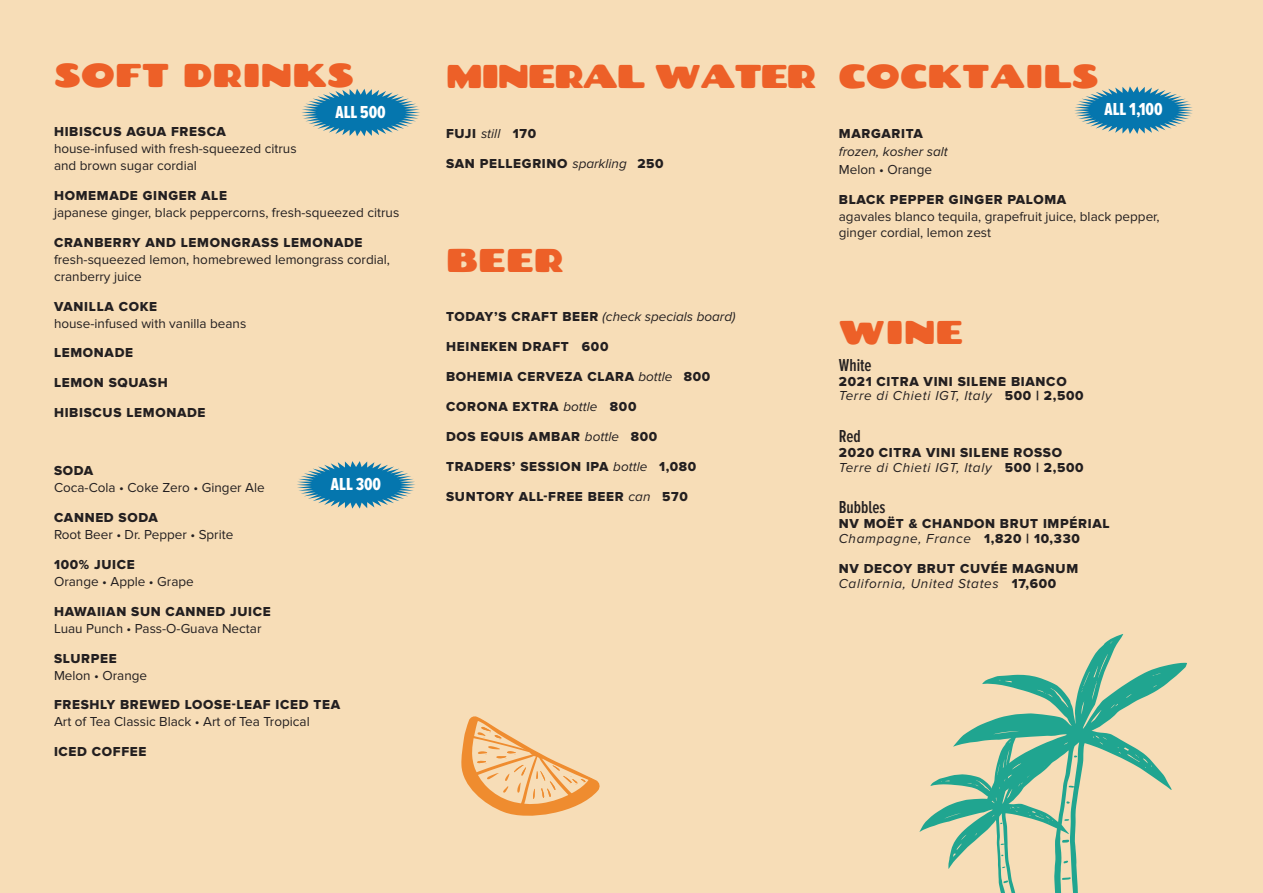
<style>
.page{position:relative;width:1263px;height:893px;background:#f7ddb7}
.page>*{position:absolute;margin:0;border:0;box-sizing:border-box;transform-origin:0 0}
.t1{font:33px "Chango";color:#ed6028}
.t2{font:33px "Chango";letter-spacing:-.05em;color:#ed6028}
.t3{font:18px "Proxima Nova A Ex Cn Extrabld";color:#fff}
.t4{font:600 18px "Proxima Nova A Ex Cn";color:#231f20}
.txt_menu{font:13.5px/17px "Proxima Nova";color:#231f20}
.txt_menu-2{font:13.5px/14.9px "Proxima Nova Extrabld";letter-spacing:.05em;color:#231f20}
.txt_menu-3{font:italic 13.5px/18px "Proxima Nova";color:#231f20}
.s1{font-family:"Proxima Nova Extrabld"}
.s2{font-family:"Proxima Nova";font-style:italic}
.s3{font-family:"Proxima Nova Extrabld";font-style:normal}
.s4{font-style:normal}
</style>
<div class="page">
<svg style="left:301px;top:89px;width:119px;height:47px"></svg>
<svg style="left:297px;top:461px;width:118px;height:48px"></svg>
<svg style="left:1074px;top:86px;width:119px;height:48px"></svg>
<svg style="left:461px;top:716px;width:139px;height:100px"></svg>
<svg style="left:963px;top:634px;width:224px;height:156px"></svg>
<svg style="left:919px;top:735px;width:161px;height:158px"></svg>
<p class="t1" style="left:54px;top:54px;width:301px">SOFT DRINKS</p>
<p class="txt_menu" style="left:54px;top:123px;width:244px"><span class="s1">HIBISCUS AGUA FRESCA </span>house-infused with fresh-squeezed citrus and brown sugar cordial</p>
<p class="txt_menu" style="left:54px;top:187px;width:347px"><span class="s1">HOMEMADE GINGER ALE<br></span>japanese ginger, black peppercorns, fresh-squeezed citrus</p>
<p class="txt_menu" style="left:54px;top:234px;width:338px"><span class="s1">CRANBERRY AND LEMONGRASS LEMONADE </span>fresh-squeezed lemon, homebrewed lemongrass cordial, cranberry juice</p>
<p class="txt_menu" style="left:54px;top:298px;width:194px"><span class="s1">VANILLA COKE<br></span>house-infused with vanilla beans</p>
<p class="txt_menu-2" style="left:54px;top:346px;width:81px">LEMONADE</p>
<p class="txt_menu-2" style="left:54px;top:376px;width:115px">LEMON SQUASH</p>
<p class="txt_menu-2" style="left:54px;top:406px;width:153px">HIBISCUS LEMONADE</p>
<p class="t3" style="left:336px;top:102px;width:52px">ALL 500</p>
<p class="txt_menu" style="left:54px;top:462px;width:212px"><span class="s1">SODA<br></span>Coca-Cola • Coke Zero • Ginger Ale</p>
<p class="txt_menu" style="left:54px;top:509px;width:181px"><span class="s1">CANNED SODA<br></span>Root Beer • Dr. Pepper • Sprite</p>
<p class="txt_menu" style="left:54px;top:556px;width:141px"><span class="s1">100% JUICE<br></span>Orange • Apple • Grape</p>
<p class="txt_menu" style="left:54px;top:603px;width:218px"><span class="s1">HAWAIIAN SUN CANNED JUICE<br></span>Luau Punch • Pass-O-Guava Nectar</p>
<p class="txt_menu" style="left:54px;top:650px;width:95px"><span class="s1">SLURPEE<br></span>Melon • Orange</p>
<p class="txt_menu" style="left:54px;top:697px;width:288px"><span class="s1">FRESHLY BREWED LOOSE-LEAF ICED TEA<br></span>Art of Tea Classic Black • Art of Tea Tropical</p>
<p class="txt_menu-2" style="left:54px;top:745px;width:94px">ICED COFFEE</p>
<p class="t3" style="left:331px;top:474px;width:52px">ALL 300</p>
<p class="t2" style="left:446px;top:56px;width:372px">MINERAL WATER</p>
<p class="txt_menu-2" style="left:446px;top:126px;width:92px">FUJI <span class="s2">still</span> 170</p>
<p class="txt_menu-2" style="left:446px;top:156px;width:219px">SAN PELLEGRINO <span class="s2">sparkling</span> 250</p>
<p class="t1" style="left:446px;top:239px;width:120px">BEER</p>
<p class="txt_menu-3" style="left:446px;top:308px;width:291px"><span class="s3">TODAY’S CRAFT BEER</span> (check specials board)</p>
<p class="txt_menu-2" style="left:446px;top:340px;width:164px">HEINEKEN DRAFT 600</p>
<p class="txt_menu-2" style="left:446px;top:370px;width:266px">BOHEMIA CERVEZA CLARA <span class="s2">bottle</span> 800</p>
<p class="txt_menu-2" style="left:446px;top:399px;width:192px">CORONA EXTRA <span class="s2">bottle</span> 800</p>
<p class="txt_menu-2" style="left:446px;top:429px;width:213px">DOS EQUIS AMBAR <span class="s2">bottle</span> 800</p>
<p class="txt_menu-2" style="left:446px;top:459px;width:252px">TRADERS’ SESSION IPA <span class="s2">bottle</span> 1,080</p>
<p class="txt_menu-2" style="left:446px;top:489px;width:243px">SUNTORY ALL-FREE BEER <span class="s2">can</span> 570</p>
<p class="t1" style="left:839px;top:56px;width:261px">COCKTAILS</p>
<p class="txt_menu-3" style="left:839px;top:124px;width:110px"><span class="s3">MARGARITA </span>frozen, kosher salt<br><span class="s4">Melon • Orange</span></p>
<p class="txt_menu" style="left:839px;top:191px;width:322px"><span class="s1">BLACK PEPPER GINGER PALOMA<br></span>agavales blanco tequila, grapefruit juice, black pepper, ginger cordial, lemon zest</p>
<p class="t3" style="left:1104px;top:100px;width:60px">ALL 1,100</p>
<p class="t1" style="left:839px;top:311px;width:126px">WINE</p>
<p class="t4" style="left:839px;top:355px;width:34px">White</p>
<p class="txt_menu-2" style="left:839px;top:374px;width:246px">2021 CITRA VINI SILENE BIANCO<br><span class="s2">Terre di Chieti IGT, Italy</span> 500 | 2,500</p>
<p class="t4" style="left:839px;top:426px;width:23px">Red</p>
<p class="txt_menu-2" style="left:839px;top:445px;width:246px">2020 CITRA VINI SILENE ROSSO<br><span class="s2">Terre di Chieti IGT, Italy</span> 500 | 2,500</p>
<p class="t4" style="left:839px;top:498px;width:48px">Bubbles</p>
<p class="txt_menu-2" style="left:839px;top:516px;width:272px">NV MOËT &amp; CHANDON BRUT IMPÉRIAL<br><span class="s2">Champagne, France</span> 1,820 | 10,330</p>
<p class="txt_menu-2" style="left:839px;top:561px;width:241px">NV DECOY BRUT CUVÉE MAGNUM<br><span class="s2">California, United States</span> 17,600</p>
</div>
